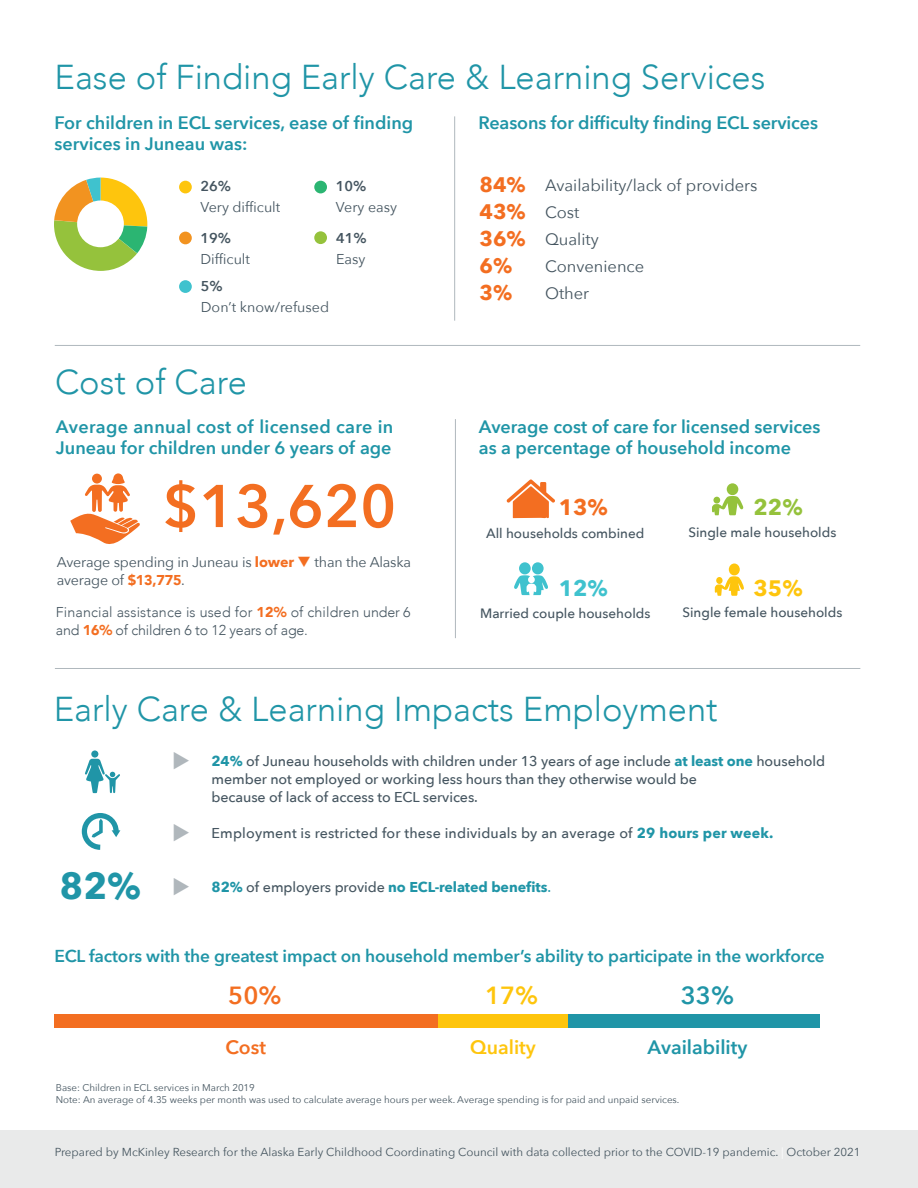
<style>
.page{position:relative;width:918px;height:1188px;background:#fff}
.page>*{position:absolute;margin:0;border:0;box-sizing:border-box;transform-origin:0 0}
.Avenir_next_-_SM_-_c{font:600 59.55px "Avenir Next";color:#f36e21}
.avenir_-_text{font:700 36.9px "Avenir Next";color:#2095a7}
.Avenir__-_title_larg{font:300 34.5px "Avenir";color:#2095a7}
.Demi_bold_-_title{font:300 34.5px "Avenir";color:#2095a7}
.chart_text_-_sm{font:600 24.75px "Avenir Next";color:#f36e21}
.chart_text_-_sm-2{font:600 24.75px "Avenir Next";color:#fec50d}
.chart_text_-_sm-3{font:600 24.75px "Avenir Next";color:#2095a7}
.avenir_-_text-2{font:700 22.35px "Avenir Next";color:#f36e21}
.avenir_-_text-3{font:700 22.35px "Avenir Next";color:#3fc2ce}
.avenir_-_text-4{font:700 22.35px "Avenir Next";color:#95c23c}
.avenir_-_text-5{font:700 22.35px "Avenir Next";color:#fec50d}
.avenir_-_text-6{font:700 21px/27px "Avenir Next";color:#f36e21}
.avenir_-_text-7{font:600 19.5px "Avenir Next";color:#2095a7}
.avenir_-_text-8{font:600 19.5px "Avenir Next";color:#fec50d}
.avenir_-_text-9{font:600 19.5px "Avenir Next";color:#f36e21}
.Demi_bold_-_title-2{font:600 18px/21px "Avenir Next";color:#2095a7}
.avenir_-_text-10{font:600 18px/21px "Avenir Next";color:#2095a7}
.Demi_bold_-_title-3{font:600 17.25px "Avenir Next";letter-spacing:-.005em;color:#2095a7}
.avenir_-_text-11{font:16.5px "Avenir Next";color:#455560}
.Demi_bold_-_title-4{font:500 14.25px/18px "Avenir Next";letter-spacing:-.005em;color:#455560}
.avenir_-_text-12{font:300 14.25px/18px "Avenir";letter-spacing:.01em;color:#455560}
.avenir_-_text-13{font:500 14.25px "Avenir Next";letter-spacing:.01em;color:#455560}
.Demi_bold_-_title-5{font:14.25px/18px "Avenir Next";letter-spacing:-.01em;color:#455560}
.avenir_-_text-14{font:14.25px "Avenir Next";color:#455560}
.avenir_-_text-15{font:700 14.25px "Avenir Next";letter-spacing:-.005em;color:#2095a7}
.avenir_-_text-16{font:600 14.25px "Avenir Next";color:#455560}
.Demi_bold_-_title-6{font:500 13.5px "Avenir Next";color:#455560}
.avenir_-_text-17{font:11.55px "Avenir Next";color:#45555f}
.Notes{font:9.75px "Avenir Next";color:#455560}
.s1{font-weight:700;color:#f36e21}
.s2{color:#f36e21}
.s3{font-family:"Avenir";font-weight:900;color:#f36e21}
.s4{font-weight:900;color:#f36e21}
.s5{font-weight:700;color:#2095a7}
.s6{font-weight:500;color:#455560}
.s7{font-weight:500}
.s8{color:#fff}
</style>
<div class="page">
<div style="left:0;top:1131px;width:918px;height:57px;background:#e9eaea"></div>
<div style="left:179px;top:181px;width:13px;height:12px;background:#fec50d;border-radius:50%"></div>
<div style="left:179px;top:232px;width:13px;height:12px;background:#f29320;border-radius:50%"></div>
<div style="left:179px;top:280px;width:13px;height:13px;background:#3fc2ce;border-radius:50%"></div>
<div style="left:314px;top:181px;width:13px;height:12px;background:#2bb572;border-radius:50%"></div>
<div style="left:314px;top:231px;width:13px;height:13px;background:#95c23c;border-radius:50%"></div>
<div style="left:729px;top:564px;width:11px;height:11px;background:#fec50d;border-radius:50%"></div>
<svg style="left:715px;top:576px;width:29px;height:20px"></svg>
<div style="left:727px;top:483px;width:11px;height:12px;background:#95c23c;border-radius:50%"></div>
<svg style="left:712px;top:496px;width:31px;height:19px"></svg>
<div style="left:519px;top:562px;width:12px;height:12px;background:#3fc2ce;border-radius:50%"></div>
<div style="left:532px;top:562px;width:12px;height:12px;background:#3fc2ce;border-radius:50%"></div>
<svg style="left:514px;top:575px;width:34px;height:20px"></svg>
<svg style="left:506px;top:479px;width:49px;height:39px"></svg>
<hr style="left:55px;top:668px;width:805px;height:1px;background:#b0b8bd">
<hr style="left:455px;top:419px;width:1px;height:219px;background:#b0b8bd">
<hr style="left:55px;top:345px;width:805px;height:1px;background:#b0b8bd">
<hr style="left:454px;top:116px;width:1px;height:205px;background:#b0b8bd">
<svg style="left:70px;top:473px;width:70px;height:71px"></svg>
<div style="left:91px;top:750px;width:7px;height:8px;background:#2095a7;border-radius:50%"></div>
<svg style="left:85px;top:759px;width:35px;height:34px"></svg>
<svg style="left:81px;top:813px;width:40px;height:37px"></svg>
<svg style="left:54px;top:178px;width:93px;height:93px"></svg>
<div style="left:77px;top:201px;width:47px;height:46px;background:#fff;border-radius:50%"></div>
<div style="left:54px;top:1014px;width:384px;height:13px;background:#f36e21"></div>
<div style="left:438px;top:1014px;width:130px;height:13px;background:#fec50d"></div>
<div style="left:568px;top:1014px;width:252px;height:13px;background:#2095a7"></div>
<p class="Avenir__-_title_larg" style="left:55px;top:57px;width:712px">Ease of Finding Early Care &amp; Learning Services</p>
<p class="Demi_bold_-_title-2" style="left:55px;top:112px;width:360px">For children in ECL services, ease of finding services in Juneau was:</p>
<p class="Demi_bold_-_title-2" style="left:478px;top:112px;width:341px">Reasons for difficulty finding ECL services</p>
<p class="avenir_-_text-16" style="left:200px;top:174px;width:32px">26%</p>
<p class="avenir_-_text-14" style="left:200px;top:195px;width:81px">Very difficult</p>
<p class="avenir_-_text-16" style="left:200px;top:226px;width:32px">19%</p>
<p class="avenir_-_text-14" style="left:200px;top:247px;width:51px">Difficult</p>
<p class="avenir_-_text-16" style="left:201px;top:274px;width:23px">5%</p>
<p class="avenir_-_text-14" style="left:201px;top:295px;width:130px">Don’t know/refused</p>
<p class="avenir_-_text-16" style="left:336px;top:174px;width:32px">10%</p>
<p class="avenir_-_text-14" style="left:336px;top:195px;width:63px">Very easy</p>
<p class="avenir_-_text-16" style="left:336px;top:226px;width:32px">41%</p>
<p class="avenir_-_text-14" style="left:336px;top:247px;width:31px">Easy</p>
<p class="avenir_-_text-6" style="left:480px;top:171px;width:48px">84%<br>43%</p>
<p class="avenir_-_text-6" style="left:480px;top:225px;width:48px">36%</p>
<p class="avenir_-_text-6" style="left:480px;top:252px;width:34px">6%</p>
<p class="avenir_-_text-6" style="left:480px;top:279px;width:34px">3%</p>
<p class="avenir_-_text-11" style="left:545px;top:172px;width:214px">Availability/lack of providers</p>
<p class="avenir_-_text-11" style="left:545px;top:199px;width:36px">Cost</p>
<p class="avenir_-_text-11" style="left:545px;top:226px;width:55px">Quality</p>
<p class="avenir_-_text-11" style="left:545px;top:253px;width:101px">Convenience</p>
<p class="avenir_-_text-11" style="left:545px;top:280px;width:46px">Other</p>
<p class="Avenir__-_title_larg" style="left:55px;top:362px;width:193px">Cost of Care</p>
<p class="avenir_-_text-10" style="left:56px;top:415px;width:339px">Average annual cost of licensed care in<br>Juneau for children under 6 years of age</p>
<p class="Avenir_next_-_SM_-_c" style="left:163px;top:455px;width:235px">$13,620</p>
<p class="Demi_bold_-_title-2" style="left:479px;top:415px;width:343px">Average cost of care for licensed services as a percentage of household income</p>
<p class="avenir_-_text-2" style="left:559px;top:488px;width:51px">13%</p>
<p class="Demi_bold_-_title-6" style="left:486px;top:522px;width:160px">All households combined</p>
<p class="avenir_-_text-4" style="left:754px;top:488px;width:51px">22%</p>
<p class="Demi_bold_-_title-6" style="left:688px;top:520px;width:150px">Single male households</p>
<p class="Demi_bold_-_title-5" style="left:57px;top:553px;width:356px">Average spending in Juneau is <span class="s1">lower</span> <span class="s2">❑</span> than the Alaska average of <span class="s3">$13,775</span>.</p>
<p class="avenir_-_text-3" style="left:559px;top:568px;width:51px">12%</p>
<p class="avenir_-_text-5" style="left:754px;top:568px;width:51px">35%</p>
<p class="avenir_-_text-12" style="left:56px;top:603px;width:356px">Financial assistance is used for <span class="s4">12%</span> of children under 6 and <span class="s4">16%</span> of children 6 to 12 years of age.</p>
<p class="Demi_bold_-_title-6" style="left:480px;top:602px;width:172px">Married couple households</p>
<p class="Demi_bold_-_title-6" style="left:682px;top:601px;width:161px">Single female households</p>
<p class="Demi_bold_-_title" style="left:54px;top:688px;width:666px">Early Care &amp; Learning Impacts Employment</p>
<p class="avenir_-_text" style="left:60px;top:854px;width:83px">82%</p>
<p class="Demi_bold_-_title-4" style="left:212px;top:751px;width:615px"><span class="s5">24%</span> of Juneau households with children under 13 years of age include <span class="s5">at least one</span> household member not employed or working less hours than they otherwise would be</p>
<p class="Demi_bold_-_title-4" style="left:212px;top:787px;width:268px">because of lack of access to ECL services.</p>
<p class="avenir_-_text-13" style="left:212px;top:821px;width:563px">Employment is restricted for these individuals by an average of <span class="s5">29 hours per week.</span></p>
<p class="avenir_-_text-15" style="left:212px;top:875px;width:341px">82% <span class="s6">of employers provide</span> no ECL-related benefits<span class="s7">.</span></p>
<p class="Demi_bold_-_title-3" style="left:54px;top:941px;width:772px">ECL factors with the greatest impact on household member’s ability to participate in the workforce</p>
<p class="chart_text_-_sm" style="left:228px;top:975px;width:55px">50%</p>
<p class="chart_text_-_sm-2" style="left:485px;top:975px;width:55px">17%</p>
<p class="chart_text_-_sm-3" style="left:681px;top:975px;width:55px">33%</p>
<p class="avenir_-_text-9" style="left:226px;top:1030px;width:42px">Cost</p>
<p class="avenir_-_text-8" style="left:470px;top:1030px;width:67px">Quality</p>
<p class="avenir_-_text-7" style="left:647px;top:1030px;width:102px">Availability</p>
<p class="Notes" style="left:56px;top:1080px;width:201px">Base: Children in ECL services in March 2019</p>
<p class="Notes" style="left:56px;top:1092px;width:625px">Note: An average of 4.35 weeks per month was used to calculate average hours per week. Average spending is for paid and unpaid services.</p>
<p class="avenir_-_text-17" style="left:55px;top:1142px;width:807px">Prepared by McKinley Research for the Alaska Early Childhood Coordinating Council with data collected prior to the COVID-19 pandemic. <span class="s8">|</span> October 2021</p>
</div>
